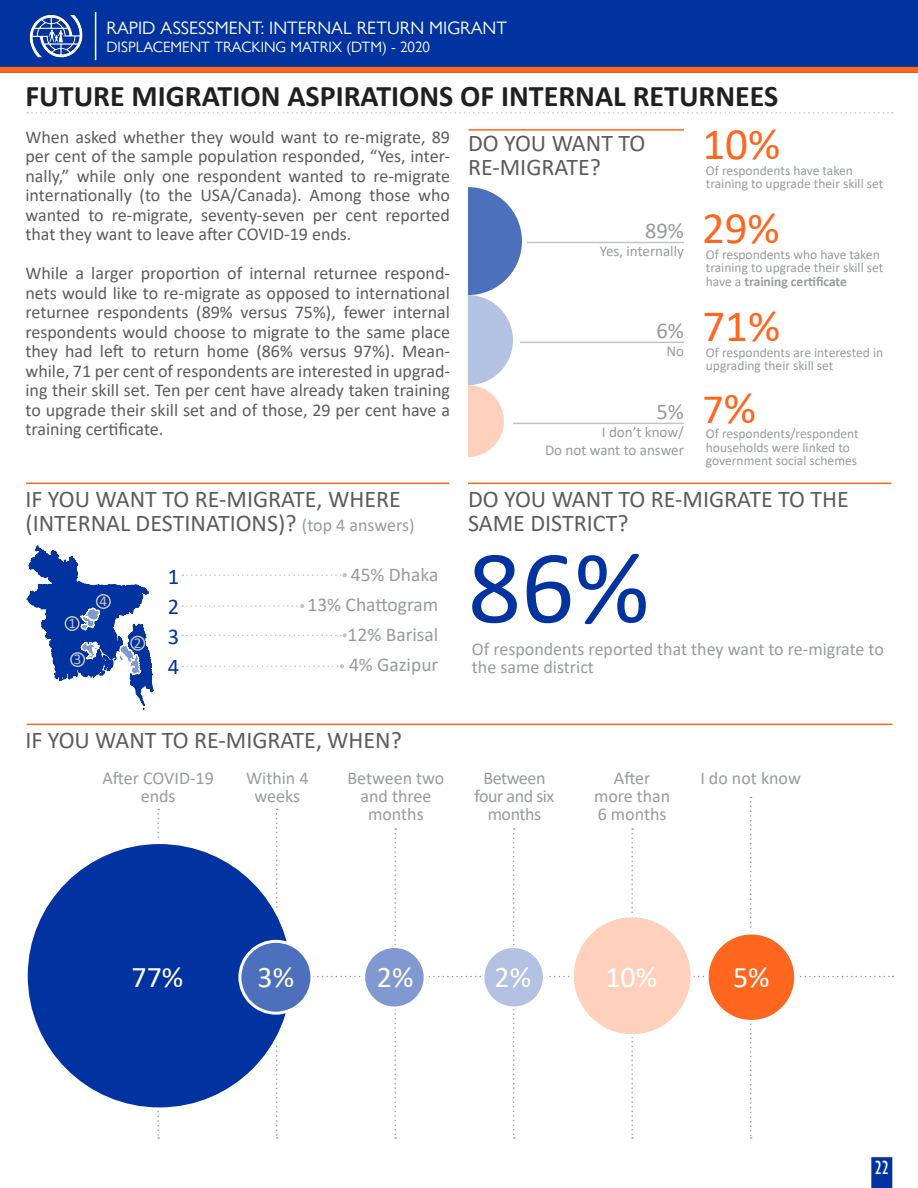
<style>
.page{position:relative;width:918px;height:1188px;background:#fff}
.page>*{position:absolute;margin:0;border:0;box-sizing:border-box;transform-origin:0 0}
.t1{font:105px "Calibri";color:#0033a0}
.t2{font:45px "Calibri";color:#ff671f}
.t3{font:42px "Calibri";color:#ff671f}
.t4{font:700 30px "Calibri";color:#231f20}
.t5{font:30px "Calibri";color:#fff}
.t6{font:24px/24px "Calibri";color:#5c5c5f}
.t7{font:22.5px "Calibri";color:#999b9e}
.t8{font:22.5px "Calibri";color:#0033a0}
.t9{font:19.5px "Calibri";color:#999b9e}
.t10{font:condensed 19.5px "Gill Sans";color:#fff}
.Paragraph_Style_2{font:18px/19.5px "Calibri";color:#5c5c5f;text-align:justify}
.t11{font:18px/18px "Calibri";color:#999b9e;text-align:center}
.t12{font:18px "Gill Sans Nova";color:#fff}
.t13{font:15px "Calibri";color:#999b9e}
.t14{font:15px "Gill Sans Nova";color:#fff}
.t15{font:15px "Calibri";color:#c2c3c6}
.t16{font:13.5px/13.5px "Calibri";color:#999b9e}
.s1{font-weight:700}
.s2{font-size:45px}
.s3{font-size:18px;color:#999b9e}
</style>
<div class="page">
<div style="left:871px;top:1157px;width:21px;height:31px;background:#0033a0"></div>
<div style="left:0;top:0;width:918px;height:72px;background:#0033a0"></div>
<div style="left:0;top:67px;width:918px;height:6px;background:#ff671f"></div>
<img style="left:29px;top:14px;width:54px;height:44px">
<hr style="left:95px;top:12px;width:1px;height:48px;background:#fff">
<svg style="left:27px;top:112px;width:866px;height:2px"></svg>
<hr style="left:468px;top:129px;width:216px;height:2px;background:#ff671f">
<hr style="left:527px;top:242px;width:157px;height:1px;background:#c2c3c6">
<hr style="left:520px;top:342px;width:164px;height:1px;background:#c2c3c6">
<hr style="left:513px;top:423px;width:171px;height:1px;background:#c2c3c6">
<svg style="left:468px;top:187px;width:54px;height:270px"></svg>
<hr style="left:27px;top:724px;width:866px;height:1px;background:#ff671f">
<hr style="left:468px;top:483px;width:423px;height:1px;background:#ff671f">
<hr style="left:26px;top:483px;width:423px;height:1px;background:#ff671f">
<svg style="left:27px;top:545px;width:127px;height:165px"></svg>
<div style="left:70px;top:652px;width:15px;height:15px;border:2px solid #c2c3c6;border-radius:50%"></div>
<div style="left:130px;top:636px;width:15px;height:15px;border:2px solid #c2c3c6;border-radius:50%"></div>
<div style="left:65px;top:616px;width:15px;height:15px;border:2px solid #c2c3c6;border-radius:50%"></div>
<div style="left:96px;top:594px;width:15px;height:15px;border:2px solid #c2c3c6;border-radius:50%"></div>
<svg style="left:182px;top:573px;width:165px;height:4px"></svg>
<svg style="left:182px;top:604px;width:122px;height:4px"></svg>
<svg style="left:182px;top:633px;width:165px;height:5px"></svg>
<svg style="left:182px;top:664px;width:162px;height:4px"></svg>
<svg style="left:157px;top:797px;width:736px;height:342px"></svg>
<div style="left:26px;top:843px;width:267px;height:266px;background:#0033a0;border-radius:50%"></div>
<div style="left:240px;top:941px;width:72px;height:72px;background:#4d70bc;border-radius:50%"></div>
<div style="left:238px;top:940px;width:75px;height:75px;border:3px solid #fff;border-radius:50%"></div>
<div style="left:364px;top:946px;width:61px;height:62px;background:#8099d0;border-radius:50%"></div>
<div style="left:362px;top:945px;width:65px;height:64px;border:3px solid #fff;border-radius:50%"></div>
<div style="left:483px;top:946px;width:61px;height:62px;background:#b3c2e2;border-radius:50%"></div>
<div style="left:481px;top:945px;width:65px;height:64px;border:3px solid #fff;border-radius:50%"></div>
<div style="left:572px;top:916px;width:120px;height:120px;background:#ffd1bc;border-radius:50%"></div>
<div style="left:571px;top:914px;width:123px;height:123px;border:3px solid #fff;border-radius:50%"></div>
<div style="left:707px;top:933px;width:89px;height:89px;background:#ff671f;border-radius:50%"></div>
<div style="left:706px;top:932px;width:91px;height:91px;border:3px solid #fff;border-radius:50%"></div>
<p class="t12" style="left:106px;top:17px;width:402px">RAPID ASSESSMENT: INTERNAL RETURN MIGRANT</p>
<p class="t14" style="left:106px;top:38px;width:325px">DISPLACEMENT TRACKING MATRIX (DTM) - 2020</p>
<p class="t4" style="left:26px;top:75px;width:754px">FUTURE MIGRATION ASPIRATIONS OF INTERNAL RETURNEES</p>
<p class="t6" style="left:468px;top:130px;width:179px">DO YOU WANT TO<br>RE-MIGRATE?</p>
<p class="t2" style="left:702px;top:113px;width:79px">10%</p>
<p class="t16" style="left:706px;top:163px;width:148px">Of respondents have taken</p>
<p class="t16" style="left:706px;top:177px;width:179px">training to upgrade their skill set</p>
<p class="t2" style="left:702px;top:197px;width:79px">29%</p>
<p class="t16" style="left:706px;top:247px;width:179px">Of respondents who have taken training to upgrade their skill set have a <span class="s1">training certificate</span></p>
<p class="t2" style="left:702px;top:294px;width:79px">71%</p>
<p class="t16" style="left:706px;top:345px;width:179px">Of respondents are interested in upgrading their skill set</p>
<p class="t3" style="left:702px;top:380px;width:55px">7<span class="s2">%</span></p>
<p class="t16" style="left:706px;top:427px;width:154px">Of respondents/respondent</p>
<p class="t16" style="left:706px;top:440px;width:145px">households were linked to</p>
<p class="t16" style="left:706px;top:454px;width:153px">government social schemes</p>
<p class="Paragraph_Style_2" style="left:26px;top:126px;width:426px">When asked whether they would want to re-migrate, 89 per cent of the sample population responded, “Yes, inter&shy;nally,” while only one respondent wanted to re-migrate internationally (to the USA/Canada). Among those who wanted to re-migrate, seventy-seven per cent reported that they want to leave after COVID-19 ends.</p>
<p class="Paragraph_Style_2" style="left:26px;top:263px;width:426px">While a larger proportion of internal returnee respond&shy;nets would like to re-migrate as opposed to international returnee respondents (89% versus 75%), fewer internal respondents would choose to migrate to the same place they had left to return home (86% versus 97%). Mean&shy;while, 71 per cent of respondents are interested in upgrad&shy;ing their skill set. Ten per cent have already taken training to upgrade their skill set and of those, 29 per cent have a training certificate.</p>
<p class="t7" style="left:645px;top:215px;width:40px">89%</p>
<p class="t13" style="left:600px;top:241px;width:86px">Yes, internally</p>
<p class="t7" style="left:657px;top:315px;width:29px">6%</p>
<p class="t13" style="left:666px;top:341px;width:19px">No</p>
<p class="t7" style="left:657px;top:396px;width:29px">5%</p>
<p class="t13" style="left:602px;top:422px;width:84px">I don’t know/</p>
<p class="t13" style="left:545px;top:440px;width:140px">Do not want to answer</p>
<p class="t6" style="left:26px;top:486px;width:377px">IF YOU WANT TO RE-MIGRATE, WHERE</p>
<p class="t6" style="left:26px;top:510px;width:391px">(INTERNAL DESTINATIONS)? <span class="s3">(top 4 answers)</span></p>
<p class="t15" style="left:68px;top:613px;width:9px">1</p>
<p class="t15" style="left:74px;top:649px;width:9px">3</p>
<p class="t15" style="left:100px;top:591px;width:9px">4</p>
<p class="t15" style="left:134px;top:633px;width:9px">2</p>
<p class="t8" style="left:168px;top:561px;width:13px">1</p>
<p class="t8" style="left:168px;top:591px;width:13px">2</p>
<p class="t8" style="left:168px;top:621px;width:13px">3</p>
<p class="t8" style="left:168px;top:651px;width:13px">4</p>
<p class="t9" style="left:351px;top:561px;width:89px">45% Dhaka</p>
<p class="t9" style="left:308px;top:591px;width:132px">13% Chattogram</p>
<p class="t9" style="left:348px;top:621px;width:92px">12% Barisal</p>
<p class="t9" style="left:349px;top:651px;width:91px">4% Gazipur</p>
<p class="t6" style="left:468px;top:486px;width:382px">DO YOU WANT TO RE-MIGRATE TO THE<br>SAME DISTRICT?</p>
<p class="t1" style="left:468px;top:515px;width:183px">86%</p>
<p class="t11" style="left:472px;top:640px;width:414px;text-align:left">Of respondents reported that they want to re-migrate to the same district</p>
<p class="t6" style="left:26px;top:727px;width:378px">IF YOU WANT TO RE-MIGRATE, WHEN?</p>
<p class="t11" style="left:103px;top:768px;width:113px">After COVID-19 ends</p>
<p class="t11" style="left:246px;top:768px;width:64px">Within 4 weeks</p>
<p class="t11" style="left:347px;top:768px;width:99px">Between two and three months</p>
<p class="t11" style="left:474px;top:768px;width:81px">Between four and six months</p>
<p class="t11" style="left:594px;top:768px;width:78px">After more than<br>6 months</p>
<p class="t11" style="left:700px;top:768px;width:102px">I do not know</p>
<p class="t5" style="left:132px;top:956px;width:53px">77%</p>
<p class="t5" style="left:258px;top:956px;width:38px">3%</p>
<p class="t5" style="left:377px;top:956px;width:38px">2%</p>
<p class="t5" style="left:495px;top:956px;width:38px">2%</p>
<p class="t5" style="left:605px;top:956px;width:53px">10%</p>
<p class="t5" style="left:733px;top:956px;width:38px">5%</p>
<p class="t10" style="left:875px;top:1157px;width:16px">22</p>
</div>
